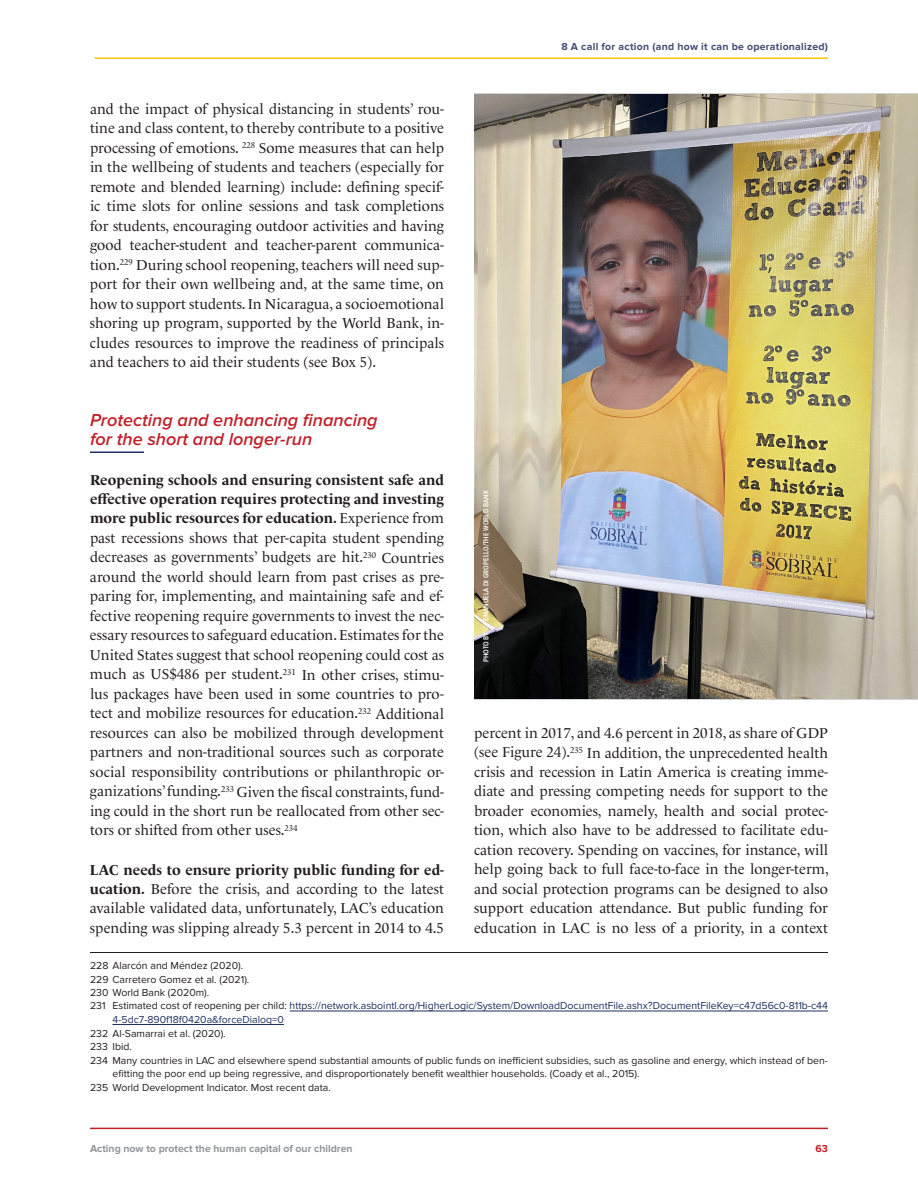
<style>
.page{position:relative;width:918px;height:1188px;background:#fff}
.page>*{position:absolute;margin:0;border:0;box-sizing:border-box;transform-origin:0 0}
.t1{font:italic 600 18px/19.5px "Proxima Nova";color:#c22029}
.t2{font:14.7px/19.5px "Le Monde Livre Std";color:#231f20;text-align:justify}
.t3{font:10.5px "Proxima Nova";color:#231f20}
.t4{font:10.5px "Proxima Nova";color:#1f3161}
.t5{font:700 10.5px "Proxima Nova";color:#939598}
.t6{font:700 10.5px "Proxima Nova";letter-spacing:.025em;color:#454c75}
.t7{font:700 10.5px "Proxima Nova";color:#c22029}
.t8{font:600 7.5px "Proxima Nova Cond";letter-spacing:.01em;color:#fff}
.s1{font-weight:700}
.s2{color:#231f20}
</style>
<div class="page">
<hr style="left:90px;top:1128px;width:738px;height:1px;background:#c22029">
<hr style="left:94px;top:57px;width:734px;height:2px;background:#fbbf13">
<hr style="left:90px;top:452px;width:54px;height:1px;background:#1f3161">
<hr style="left:90px;top:952px;width:738px;height:1px;background:#231f20">
<hr style="left:290px;top:1011px;width:538px;height:1px;background:#1f3161">
<hr style="left:112px;top:1024px;width:172px;height:1px;background:#1f3161">
<img style="left:474px;top:95px;width:444px;height:604px">
<p class="t2" style="left:90px;top:99px;width:356px">and the impact of physical distancing in students’ rou&shy;tine and class content, to thereby contribute to a positive processing of emotions. <sup>228</sup> Some measures that can help in the wellbeing of students and teachers (especially for remote and blended learning) include: defining specif&shy;ic time slots for online sessions and task completions for students, encouraging outdoor activities and having good teacher-student and teacher-parent communica&shy;tion.<sup>229</sup> During school reopening, teachers will need sup&shy;port for their own wellbeing and, at the same time, on how to support students. In Nicaragua, a socioemotional shoring up program, supported by the World Bank, in&shy;cludes resources to improve the readiness of principals and teachers to aid their students (see Box 5).</p>
<p class="t6" style="left:561px;top:40px;width:268px">8 A call for action (and how it can be operationalized)</p>
<p class="t1" style="left:90px;top:411px;width:289px">Protecting and enhancing financing for the short and longer-run</p>
<p class="t2" style="left:90px;top:470px;width:356px"><span class="s1">Reopening schools and ensuring consistent safe and effective operation requires protecting and investing more public resources for education.</span> Experience from past recessions shows that per-capita student spending decreases as governments’ budgets are hit.<sup>230</sup> Countries around the world should learn from past crises as pre&shy;paring for, implementing, and maintaining safe and ef&shy;fective reopening require governments to invest the nec&shy;essary resources to safeguard education. Estimates for the United States suggest that school reopening could cost as much as US$486 per student.<sup>231</sup> In other crises, stimu&shy;lus packages have been used in some countries to pro&shy;tect and mobilize resources for education.<sup>232</sup> Additional resources can also be mobilized through development partners and non-traditional sources such as corporate social responsibility contributions or philanthropic or&shy;ganizations’ funding.<sup>233</sup> Given the fiscal constraints, fund&shy;ing could in the short run be reallocated from other sec&shy;tors or shifted from other uses.<sup>234</sup></p>
<p class="t2" style="left:90px;top:860px;width:356px"><span class="s1">LAC needs to ensure priority public funding for ed&shy;ucation.</span> Before the crisis, and according to the latest available validated data, unfortunately, LAC’s education spending was slipping already 5.3 percent in 2014 to 4.5</p>
<p class="t3" style="left:90px;top:959px;width:155px">228 Alarcón and Méndez (2020).</p>
<p class="t3" style="left:90px;top:973px;width:161px">229 Carretero Gomez et al. (2021).</p>
<p class="t3" style="left:90px;top:986px;width:121px">230 World Bank (2020m).</p>
<p class="t4" style="left:90px;top:1000px;width:740px"><span class="s2">231 Estimated cost of reopening per child:</span> https://network.asbointl.org/HigherLogic/System/DownloadDocumentFile.ashx?DocumentFileKey=c47d56c0-811b-c44</p>
<p class="t4" style="left:113px;top:1013px;width:173px">4-5dc7-890f18f0420a&amp;forceDialog=0</p>
<p class="t3" style="left:90px;top:1027px;width:137px">232 Al-Samarrai et al. (2020).</p>
<p class="t3" style="left:90px;top:1040px;width:43px">233 Ibid.</p>
<p class="t3" style="left:90px;top:1054px;width:740px">234 Many countries in LAC and elsewhere spend substantial amounts of public funds on inefficient subsidies, such as gasoline and energy, which instead of ben-</p>
<p class="t3" style="left:113px;top:1067px;width:528px">efitting the poor end up being regressive, and disproportionately benefit wealthier households. (Coady et al., 2015).</p>
<p class="t3" style="left:90px;top:1081px;width:242px">235 World Development Indicator. Most recent data.</p>
<p class="t8" style="left:480px;top:662px;width:173px;rotate:-90deg">PHOTO BY: © EMANUELA DI GROPELLO/THE WORLD BANK</p>
<p class="t2" style="left:474px;top:723px;width:356px">percent in 2017, and 4.6 percent in 2018, as share of GDP (see Figure 24).<sup>235</sup> In addition, the unprecedented health crisis and recession in Latin America is creating imme&shy;diate and pressing competing needs for support to the broader economies, namely, health and social protec&shy;tion, which also have to be addressed to facilitate edu&shy;cation recovery. Spending on vaccines, for instance, will help going back to full face-to-face in the longer-term, and social protection programs can be designed to also support education attendance. But public funding for education in LAC is no less of a priority, in a context</p>
<p class="t5" style="left:90px;top:1142px;width:264px">Acting now to protect the human capital of our children</p>
<p class="t7" style="left:815px;top:1142px;width:14px">63</p>
</div>
